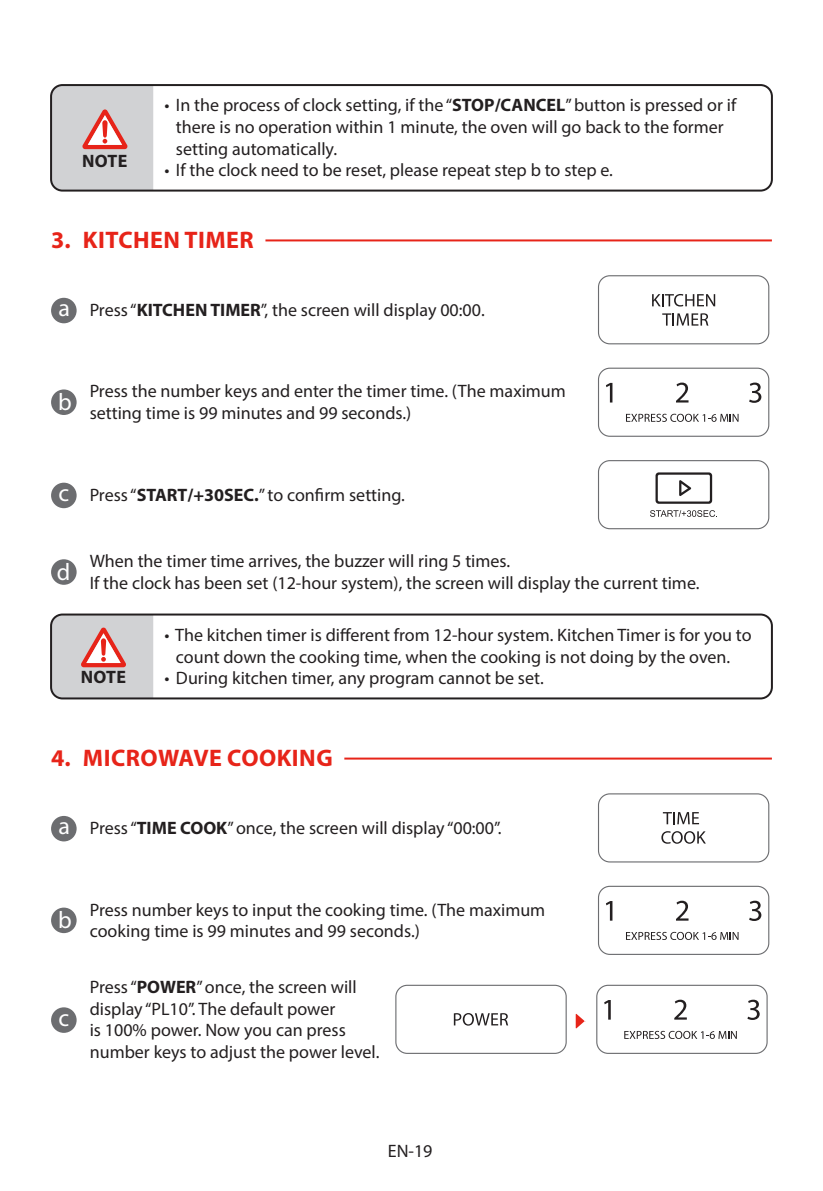
<style>
.page{position:relative;width:823px;height:1191px;background:#fff}
.page>*{position:absolute;margin:0;border:0;box-sizing:border-box;transform-origin:0 0}
.t1{font:700 24px "Myriad Pro";letter-spacing:.02em;color:#e72419}
.t2{font:24px "Myriad Pro";color:#fff}
.t3{font:18px/21.6px "Myriad Pro";color:#231f20}
.t4{font:700 18px "Myriad Pro";letter-spacing:.02em;color:#231f20}
.s1{font-weight:700}
.s2{font-size:24px;color:#fff}
</style>
<div class="page">
<div style="left:50px;top:84px;width:722px;height:108px;border:2px solid #231f20;border-radius:11px"></div>
<hr style="left:51px;top:239px;width:720px;height:2px;background:#e72419">
<div style="left:37px;top:235px;width:228px;height:10px;background:#fff"></div>
<div style="left:50px;top:613px;width:722px;height:86px;border:2px solid #231f20;border-radius:11px"></div>
<hr style="left:51px;top:757px;width:720px;height:2px;background:#e72419">
<div style="left:37px;top:753px;width:307px;height:10px;background:#fff"></div>
<div style="left:51px;top:298px;width:26px;height:25px;background:#6c6d70;border-radius:50%"></div>
<div style="left:597px;top:275px;width:171px;height:69px;border:1px solid #6c6d70;border-radius:11px"></div>
<svg style="left:652px;top:294px;width:62px;height:12px"></svg>
<svg style="left:662px;top:313px;width:46px;height:13px"></svg>
<div style="left:51px;top:389px;width:26px;height:26px;background:#6c6d70;border-radius:50%"></div>
<div style="left:597px;top:368px;width:171px;height:69px;border:1px solid #6c6d70;border-radius:11px"></div>
<svg style="left:606px;top:383px;width:6px;height:19px"></svg>
<svg style="left:749px;top:382px;width:12px;height:21px"></svg>
<svg style="left:676px;top:382px;width:12px;height:20px"></svg>
<svg style="left:626px;top:414px;width:112px;height:8px"></svg>
<div style="left:51px;top:483px;width:26px;height:25px;background:#6c6d70;border-radius:50%"></div>
<div style="left:597px;top:460px;width:171px;height:69px;border:1px solid #6c6d70;border-radius:11px"></div>
<svg style="left:655px;top:472px;width:56px;height:32px"></svg>
<svg style="left:650px;top:510px;width:67px;height:7px"></svg>
<div style="left:51px;top:559px;width:26px;height:26px;background:#6c6d70;border-radius:50%"></div>
<div style="left:51px;top:816px;width:26px;height:25px;background:#6c6d70;border-radius:50%"></div>
<div style="left:597px;top:793px;width:171px;height:69px;border:1px solid #6c6d70;border-radius:11px"></div>
<svg style="left:662px;top:812px;width:36px;height:12px"></svg>
<svg style="left:661px;top:831px;width:44px;height:12px"></svg>
<div style="left:51px;top:907px;width:26px;height:26px;background:#6c6d70;border-radius:50%"></div>
<div style="left:597px;top:885px;width:171px;height:70px;border:1px solid #6c6d70;border-radius:11px"></div>
<svg style="left:606px;top:901px;width:6px;height:19px"></svg>
<svg style="left:749px;top:900px;width:12px;height:21px"></svg>
<svg style="left:676px;top:900px;width:12px;height:20px"></svg>
<svg style="left:626px;top:932px;width:112px;height:8px"></svg>
<div style="left:51px;top:1007px;width:26px;height:25px;background:#6c6d70;border-radius:50%"></div>
<div style="left:395px;top:984px;width:171px;height:70px;border:1px solid #6c6d70;border-radius:11px"></div>
<svg style="left:453px;top:1013px;width:55px;height:12px"></svg>
<svg style="left:575px;top:1013px;width:9px;height:15px"></svg>
<div style="left:596px;top:984px;width:171px;height:70px;border:1px solid #6c6d70;border-radius:11px"></div>
<svg style="left:604px;top:1000px;width:6px;height:19px"></svg>
<svg style="left:747px;top:999px;width:12px;height:21px"></svg>
<svg style="left:674px;top:999px;width:12px;height:20px"></svg>
<svg style="left:624px;top:1030px;width:112px;height:9px"></svg>
<svg style="left:51px;top:85px;width:102px;height:106px;background:#ccc2c4"></svg>
<svg style="left:51px;top:614px;width:102px;height:84px;background:#cdc0c1"></svg>
<p class="t4" style="left:82px;top:150px;width:47px">NOTE</p>
<p class="t3" style="left:176px;top:94px;width:561px;text-indent:-11px">• In the process of clock setting, if the “<span class="s1">STOP/CANCEL</span>” button is pressed or if there is no operation within 1 minute, the oven will go back to the former setting automatically.</p>
<p class="t3" style="left:164px;top:159px;width:449px">• If the clock need to be reset, please repeat step b to step e.</p>
<h1 class="t1" style="left:51px;top:224px;width:204px">3. KITCHEN TIMER</h1>
<p class="t3" style="left:58px;top:299px;width:427px"><span class="s2">a</span> Press “<span class="s1">KITCHEN TIMER</span>”, the screen will display 00:00.</p>
<h1 class="t2" style="left:58px;top:387px;width:15px">b</h1>
<p class="t3" style="left:90px;top:380px;width:477px">Press the number keys and enter the timer time. (The maximum setting time is 99 minutes and 99 seconds.)</p>
<p class="t3" style="left:58px;top:483px;width:348px"><span class="s2">c</span> Press “<span class="s1">START/+30SEC.</span>” to confirm setting.</p>
<h1 class="t2" style="left:57px;top:557px;width:15px">d</h1>
<p class="t3" style="left:90px;top:550px;width:611px">When the timer time arrives, the buzzer will ring 5 times.<br>If the clock has been set (12-hour system), the screen will display the current time.</p>
<p class="t3" style="left:164px;top:624px;width:588px;text-align:center">• The kitchen timer is different from 12-hour system. Kitchen Timer is for you to count down the cooking time, when the cooking is not doing by the oven.</p>
<p class="t3" style="left:164px;top:667px;width:380px">• During kitchen timer, any program cannot be set.</p>
<p class="t4" style="left:81px;top:665px;width:47px">NOTE</p>
<h1 class="t1" style="left:51px;top:742px;width:283px">4. MICROWAVE COOKING</h1>
<p class="t3" style="left:58px;top:817px;width:444px"><span class="s2">a</span> Press “<span class="s1">TIME COOK</span>” once, the screen will display “00:00”.</p>
<h1 class="t2" style="left:58px;top:905px;width:15px">b</h1>
<p class="t3" style="left:90px;top:898px;width:457px">Press number keys to input the cooking time. (The maximum cooking time is 99 minutes and 99 seconds.)</p>
<h1 class="t2" style="left:58px;top:1003px;width:12px">c</h1>
<p class="t3" style="left:90px;top:976px;width:291px">Press “<span class="s1">POWER</span>” once, the screen will display “PL10”. The default power<br>is 100% power. Now you can press number keys to adjust the power level.</p>
<p class="t3" style="left:387px;top:1139px;width:46px">EN-19</p>
</div>
